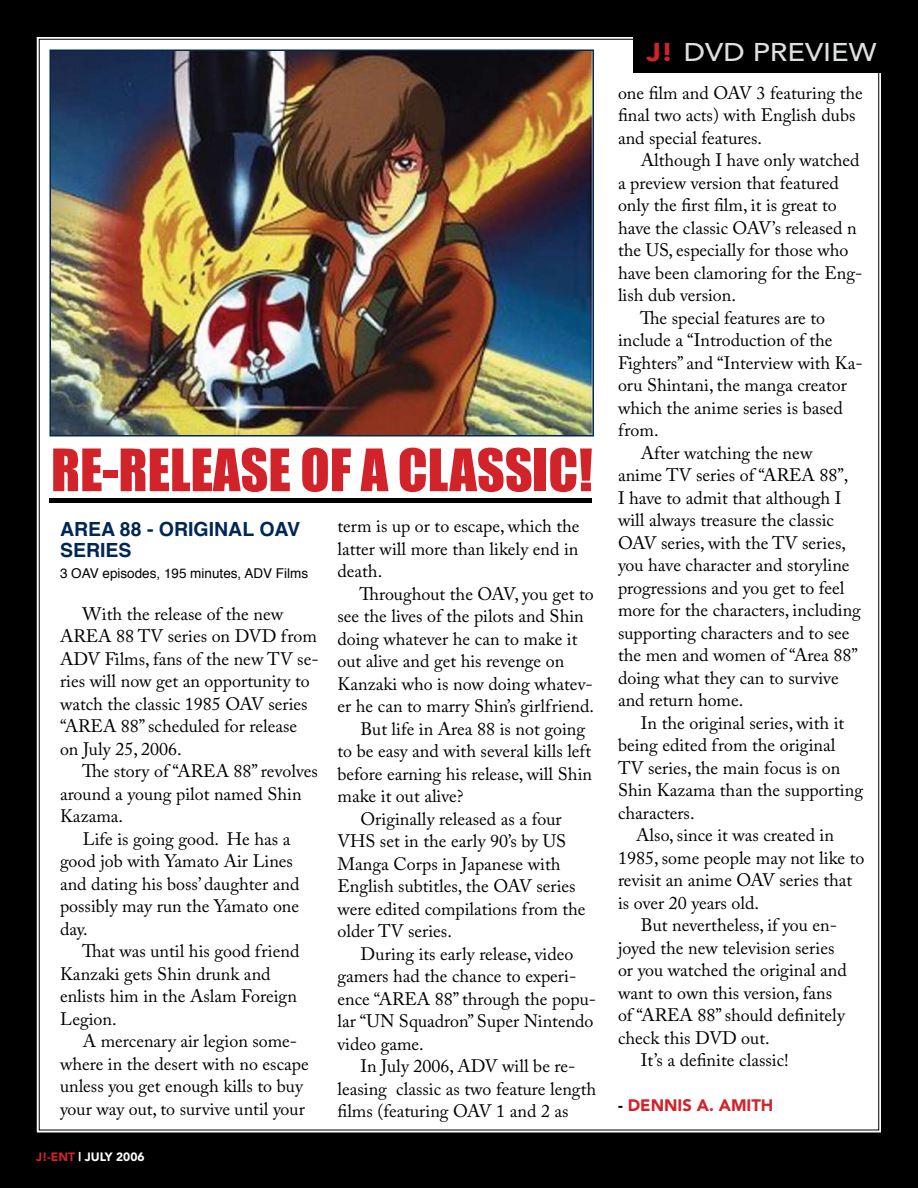
<style>
.page{position:relative;width:918px;height:1188px;background:#000}
.page>*{position:absolute;margin:0;border:0;box-sizing:border-box;transform-origin:0 0}
.t1{font:54px "Impact";color:#d2232a}
.t2{font:500 25.5px "Avenir";color:#dddfe0;scale:1.13 1}
.t3{font:700 19.5px/21px "Helvetica";color:#002754}
.t4{font:18px/22.5px "Adobe Caslon Pro";color:#000}
.t5{font:900 16.5px "Avenir";color:#d2232a}
.t6{font:13.5px "Helvetica";color:#000}
.t7{font:900 12px "Avenir";color:#fff}
.s1{color:#d2232a}
.s2{font-weight:900;color:#d2232a}
.s3{color:#000}
</style>
<div class="page">
<div style="left:36px;top:37px;width:845px;height:1096px;background:#fff"></div>
<hr style="left:50px;top:498px;width:542px;height:4px;background:#000">
<div style="left:633px;top:35px;width:249px;height:38px;background:#000"></div>
<img style="left:53px;top:53px;width:538px;height:380px">
<div style="left:50px;top:50px;width:544px;height:386px;border:2px solid #002754"></div>
<h1 class="t1" style="left:51px;top:437px;width:543px">RE-RELEASE OF A CLASSIC!</h1>
<p class="t3" style="left:60px;top:519px;width:242px">AREA 88 - ORIGINAL OAV<br>SERIES</p>
<p class="t6" style="left:60px;top:564px;width:250px">3 OAV episodes, 195 minutes, ADV Films</p>
<p class="t4" style="left:60px;top:602px;width:260px;text-indent:23px">With the release of the new<br>AREA 88 TV series on DVD from<br>ADV Films, fans of the new TV se&shy;ries will now get an opportunity to watch the classic 1985 OAV series “AREA 88” scheduled for release on July 25, 2006.</p>
<p class="t4" style="left:82px;top:760px;width:237px">The story of “AREA 88” revolves</p>
<p class="t4" style="left:60px;top:782px;width:243px">around a young pilot named Shin</p>
<p class="t4" style="left:60px;top:805px;width:65px">Kazama.</p>
<p class="t4" style="left:83px;top:827px;width:209px">Life is going good. He has a</p>
<p class="t4" style="left:60px;top:850px;width:235px">good job with Yamato Air Lines</p>
<p class="t4" style="left:60px;top:872px;width:241px">and dating his boss’ daughter and</p>
<p class="t4" style="left:60px;top:895px;width:241px">possibly may run the Yamato one</p>
<p class="t4" style="left:60px;top:917px;width:29px">day.</p>
<p class="t4" style="left:82px;top:940px;width:219px">That was until his good friend</p>
<p class="t4" style="left:60px;top:962px;width:212px">Kanzaki gets Shin drunk and</p>
<p class="t4" style="left:60px;top:985px;width:238px">enlists him in the Aslam Foreign</p>
<p class="t4" style="left:60px;top:1007px;width:58px">Legion.</p>
<p class="t4" style="left:83px;top:1030px;width:216px">A mercenary air legion some-</p>
<p class="t4" style="left:60px;top:1052px;width:250px">where in the desert with no escape</p>
<p class="t4" style="left:60px;top:1075px;width:244px">unless you get enough kills to buy</p>
<p class="t4" style="left:60px;top:1097px;width:246px">your way out, to survive until your</p>
<p class="t7" style="left:36px;top:1150px;width:110px"><span class="s1">J!-ENT</span> | JULY 2006</p>
<p class="t4" style="left:338px;top:515px;width:244px;text-align:justify">term is up or to escape, which the latter will more than likely end in death.</p>
<p class="t4" style="left:360px;top:582px;width:236px">Throughout the OAV, you get to</p>
<p class="t4" style="left:338px;top:605px;width:248px">see the lives of the pilots and Shin</p>
<p class="t4" style="left:338px;top:627px;width:241px">doing whatever he can to make it</p>
<p class="t4" style="left:338px;top:650px;width:228px">out alive and get his revenge on</p>
<p class="t4" style="left:338px;top:672px;width:257px">Kanzaki who is now doing whatev-</p>
<p class="t4" style="left:338px;top:695px;width:258px">er he can to marry Shin’s girlfriend.</p>
<p class="t4" style="left:360px;top:717px;width:226px">But life in Area 88 is not going</p>
<p class="t4" style="left:338px;top:740px;width:255px">to be easy and with several kills left</p>
<p class="t4" style="left:338px;top:762px;width:256px">before earning his release, will Shin</p>
<p class="t4" style="left:338px;top:785px;width:127px">make it out alive?</p>
<p class="t4" style="left:360px;top:807px;width:203px">Originally released as a four</p>
<p class="t4" style="left:338px;top:830px;width:230px">VHS set in the early 90’s by US</p>
<p class="t4" style="left:338px;top:852px;width:224px">Manga Corps in Japanese with</p>
<p class="t4" style="left:338px;top:875px;width:240px">English subtitles, the OAV series</p>
<p class="t4" style="left:338px;top:897px;width:250px">were edited compilations from the</p>
<p class="t4" style="left:338px;top:920px;width:116px">older TV series.</p>
<p class="t4" style="left:360px;top:942px;width:215px">During its early release, video</p>
<p class="t4" style="left:338px;top:965px;width:240px">gamers had the chance to experi-</p>
<p class="t4" style="left:338px;top:987px;width:260px">ence “AREA 88” through the popu-</p>
<p class="t4" style="left:338px;top:1010px;width:258px">lar “UN Squadron” Super Nintendo</p>
<p class="t4" style="left:338px;top:1032px;width:88px">video game.</p>
<p class="t4" style="left:360px;top:1055px;width:217px">In July 2006, ADV will be re-</p>
<p class="t4" style="left:338px;top:1077px;width:260px">leasing classic as two feature length</p>
<p class="t4" style="left:338px;top:1100px;width:233px">films (featuring OAV 1 and 2 as</p>
<h2 class="t2" style="left:646px;top:38px;width:205px"><span class="s2">J!</span> DVD PREVIEW</h2>
<p class="t4" style="left:618px;top:81px;width:246px">one film and OAV 3 featuring the final two acts) with English dubs and special features.</p>
<p class="t4" style="left:641px;top:149px;width:220px">Although I have only watched</p>
<p class="t4" style="left:618px;top:171px;width:222px">a preview version that featured</p>
<p class="t4" style="left:618px;top:194px;width:220px">only the first film, it is great to</p>
<p class="t4" style="left:618px;top:216px;width:240px">have the classic OAV’s released n</p>
<p class="t4" style="left:618px;top:239px;width:232px">the US, especially for those who</p>
<p class="t4" style="left:618px;top:261px;width:246px">have been clamoring for the Eng-</p>
<p class="t4" style="left:618px;top:284px;width:119px">lish dub version.</p>
<p class="t4" style="left:640px;top:306px;width:187px">The special features are to</p>
<p class="t4" style="left:618px;top:329px;width:216px">include a “Introduction of the</p>
<p class="t4" style="left:618px;top:351px;width:246px">Fighters” and “Interview with Ka-</p>
<p class="t4" style="left:618px;top:374px;width:230px">oru Shintani, the manga creator</p>
<p class="t4" style="left:618px;top:396px;width:226px">which the anime series is based</p>
<p class="t4" style="left:618px;top:419px;width:42px">from.</p>
<p class="t4" style="left:641px;top:441px;width:173px">After watching the new</p>
<p class="t4" style="left:618px;top:464px;width:232px">anime TV series of “AREA 88”,</p>
<p class="t4" style="left:618px;top:486px;width:225px">I have to admit that although I</p>
<p class="t4" style="left:618px;top:509px;width:218px">will always treasure the classic</p>
<p class="t4" style="left:618px;top:531px;width:230px">OAV series, with the TV series,</p>
<p class="t4" style="left:618px;top:554px;width:233px">you have character and storyline</p>
<p class="t4" style="left:618px;top:576px;width:228px">progressions and you get to feel</p>
<p class="t4" style="left:618px;top:599px;width:244px">more for the characters, including</p>
<p class="t4" style="left:618px;top:621px;width:233px">supporting characters and to see</p>
<p class="t4" style="left:618px;top:644px;width:241px">the men and women of “Area 88”</p>
<p class="t4" style="left:618px;top:666px;width:222px">doing what they can to survive</p>
<p class="t4" style="left:618px;top:689px;width:127px">and return home.</p>
<p class="t4" style="left:641px;top:711px;width:205px">In the original series, with it</p>
<p class="t4" style="left:618px;top:734px;width:219px">being edited from the original</p>
<p class="t4" style="left:618px;top:756px;width:224px">TV series, the main focus is on</p>
<p class="t4" style="left:618px;top:779px;width:247px">Shin Kazama than the supporting</p>
<p class="t4" style="left:618px;top:801px;width:78px">characters.</p>
<p class="t4" style="left:636px;top:824px;width:199px">Also, since it was created in</p>
<p class="t4" style="left:618px;top:846px;width:248px">1985, some people may not like to</p>
<p class="t4" style="left:618px;top:869px;width:236px">revisit an anime OAV series that</p>
<p class="t4" style="left:618px;top:891px;width:143px">is over 20 years old.</p>
<p class="t4" style="left:641px;top:914px;width:198px">But nevertheless, if you en-</p>
<p class="t4" style="left:618px;top:936px;width:218px">joyed the new television series</p>
<p class="t4" style="left:618px;top:959px;width:230px">or you watched the original and</p>
<p class="t4" style="left:618px;top:981px;width:216px">want to own this version, fans</p>
<p class="t4" style="left:618px;top:1004px;width:228px">of “AREA 88” should definitely</p>
<p class="t4" style="left:618px;top:1026px;width:153px">check this DVD out.</p>
<p class="t4" style="left:641px;top:1049px;width:149px">It’s a definite classic!</p>
<p class="t5" style="left:618px;top:1096px;width:157px"><span class="s3">-</span> DENNIS A. AMITH</p>
</div>
